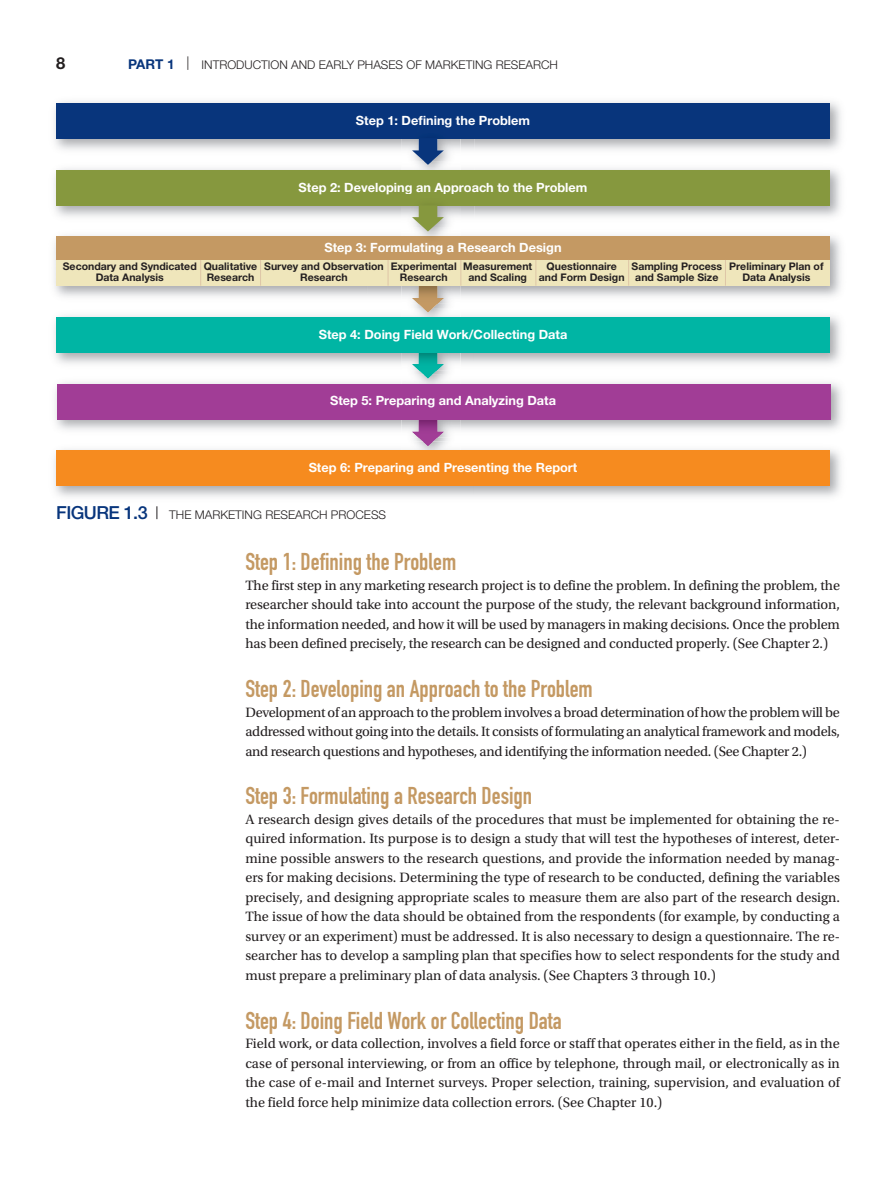
<style>
.page{position:relative;width:894px;height:1200px;background:#fff}
.page>*{position:absolute;margin:0;border:0;box-sizing:border-box;transform-origin:0 0}
.t1{font:24px "DIN Engschrift Std";color:#c49963}
.t2{font:700 16.5px "Helvetica Neue LT Std";color:#231f20}
.t3{font:14.25px/19.5px "Utopia Std";letter-spacing:-.005em;color:#231f20;text-align:justify}
.t4{font:700 12.75px "Helvetica Neue LT Std";color:#fff}
.t5{font:300 12px "Helvetica Neue LT Std";color:#231f20}
.t6{font:700 10.5px/11.2px "Helvetica Neue LT Std";color:#231f20;text-align:center}
.s1{font-weight:700;font-size:13.5px;color:#08357c}
.s2{font-size:13.5px}
.s3{font-weight:500;font-size:18px;color:#08357c}
</style>
<div class="page">
<img style="left:54px;top:101px;width:787px;height:49px">
<div style="left:56px;top:103px;width:773px;height:36px;background:#08357c"></div>
<img style="left:401px;top:139px;width:59px;height:22px">
<img style="left:443px;top:304px;width:6px;height:4px">
<img style="left:443px;top:371px;width:5px;height:4px">
<img style="left:443px;top:437px;width:6px;height:4px">
<img style="left:54px;top:161px;width:787px;height:56px">
<svg style="left:412px;top:139px;width:31px;height:26px"></svg>
<div style="left:56px;top:170px;width:773px;height:36px;background:#86983e"></div>
<img style="left:54px;top:308px;width:787px;height:63px">
<svg style="left:412px;top:304px;width:31px;height:8px"></svg>
<div style="left:56px;top:317px;width:773px;height:36px;background:#00b5a4"></div>
<img style="left:55px;top:375px;width:787px;height:62px">
<svg style="left:412px;top:353px;width:31px;height:25px"></svg>
<div style="left:57px;top:384px;width:773px;height:35px;background:#a13d96"></div>
<img style="left:54px;top:441px;width:787px;height:56px">
<svg style="left:412px;top:419px;width:31px;height:27px"></svg>
<div style="left:56px;top:450px;width:773px;height:36px;background:#f68b1f"></div>
<img style="left:54px;top:235px;width:787px;height:69px">
<img style="left:412px;top:286px;width:31px;height:18px">
<div style="left:56px;top:237px;width:773px;height:23px;background:#c49963"></div>
<div style="left:56px;top:260px;width:773px;height:26px;background:#efe6bb"></div>
<svg style="left:200px;top:260px;width:1px;height:26px"></svg>
<svg style="left:260px;top:260px;width:1px;height:26px"></svg>
<svg style="left:387px;top:260px;width:1px;height:25px"></svg>
<svg style="left:460px;top:260px;width:1px;height:26px"></svg>
<svg style="left:535px;top:260px;width:1px;height:26px"></svg>
<svg style="left:628px;top:260px;width:1px;height:26px"></svg>
<img style="left:401px;top:206px;width:59px;height:31px">
<svg style="left:412px;top:206px;width:31px;height:26px"></svg>
<svg style="left:156px;top:506px;width:1px;height:13px"></svg>
<p class="t2" style="left:56px;top:53px;width:11px">8</p>
<p class="t5" style="left:128px;top:57px;width:431px"><span class="s1">Part 1</span> <span class="s2">|</span> INTRODUCTION AND EARLY PHASES OF MARKETING RESEARCH</p>
<p class="t4" style="left:356px;top:113px;width:176px">Step 1: Defining the Problem</p>
<p class="t4" style="left:298px;top:179px;width:290px">Step 2: Developing an Approach to the Problem</p>
<p class="t4" style="left:324px;top:240px;width:238px">Step 3: Formulating a Research Design</p>
<p class="t6" style="left:63px;top:261px;width:135px">Secondary and Syndicated<br>Data Analysis</p>
<p class="t6" style="left:204px;top:261px;width:55px;text-align:left">Qualitative<br>Research</p>
<p class="t6" style="left:264px;top:261px;width:121px">Survey and Observation<br>Research</p>
<p class="t6" style="left:390px;top:261px;width:67px">Experimental<br>Research</p>
<p class="t6" style="left:463px;top:261px;width:71px">Measurement and Scaling</p>
<p class="t6" style="left:538px;top:261px;width:87px">Questionnaire and Form Design</p>
<p class="t6" style="left:631px;top:261px;width:92px">Sampling Process and Sample Size</p>
<p class="t6" style="left:729px;top:261px;width:96px">Preliminary Plan of<br>Data Analysis</p>
<p class="t4" style="left:318px;top:326px;width:250px">Step 4: Doing Field Work/Collecting Data</p>
<p class="t4" style="left:330px;top:393px;width:227px">Step 5: Preparing and Analyzing Data</p>
<p class="t4" style="left:308px;top:460px;width:270px">Step 6: Preparing and Presenting the Report</p>
<p class="t5" style="left:56px;top:508px;width:157px"><span class="s3">FIGURE 1.3</span> THE MARKETING</p>
<p class="t5" style="left:265px;top:508px;width:17px">RESEARCH</p>
<p class="t5" style="left:331px;top:508px;width:17px">PROCESS</p>
<p class="t1" style="left:245px;top:548px;width:212px">Step 1: Defining the Problem</p>
<p class="t3" style="left:245px;top:576px;width:596px">The first step in any marketing research project is to define the problem. In defining the problem, the researcher should take into account the purpose of the study, the relevant background information, the information needed, and how it will be used by managers in making decisions. Once the problem has been defined precisely, the research can be designed and conducted properly. (See Chapter 2.)</p>
<p class="t1" style="left:245px;top:675px;width:349px">Step 2: Developing an Approach to the Problem</p>
<p class="t3" style="left:245px;top:702px;width:596px">Development of an approach to the problem involves a broad determination of how the problem will be addressed without going into the details. It consists of formulating an analytical framework and models, and research questions and hypotheses, and identifying the information needed. (See Chapter 2.)</p>
<p class="t1" style="left:245px;top:782px;width:288px">Step 3: Formulating a Research Design</p>
<p class="t3" style="left:245px;top:810px;width:596px">A research design gives details of the procedures that must be implemented for obtaining the re&shy;quired information. Its purpose is to design a study that will test the hypotheses of interest, deter&shy;mine possible answers to the research questions, and provide the information needed by manag&shy;ers for making decisions. Determining the type of research to be conducted, defining the variables precisely, and designing appropriate scales to measure them are also part of the research design.<br>The issue of how the data should be obtained from the respondents (for example, by conducting a survey or an experiment) must be addressed. It is also necessary to design a questionnaire. The re&shy;searcher has to develop a sampling plan that specifies how to select respondents for the study and must prepare a preliminary plan of data analysis. (See Chapters 3 through 10.)</p>
<p class="t1" style="left:245px;top:1006px;width:317px">Step 4: Doing Field Work or Collecting Data</p>
<p class="t3" style="left:245px;top:1034px;width:596px">Field work, or data collection, involves a field force or staff that operates either in the field, as in the case of personal interviewing, or from an office by telephone, through mail, or electronically as in the case of e-mail and Internet surveys. Proper selection, training, supervision, and evaluation of the field force help minimize data collection errors. (See Chapter 10.)</p>
</div>
